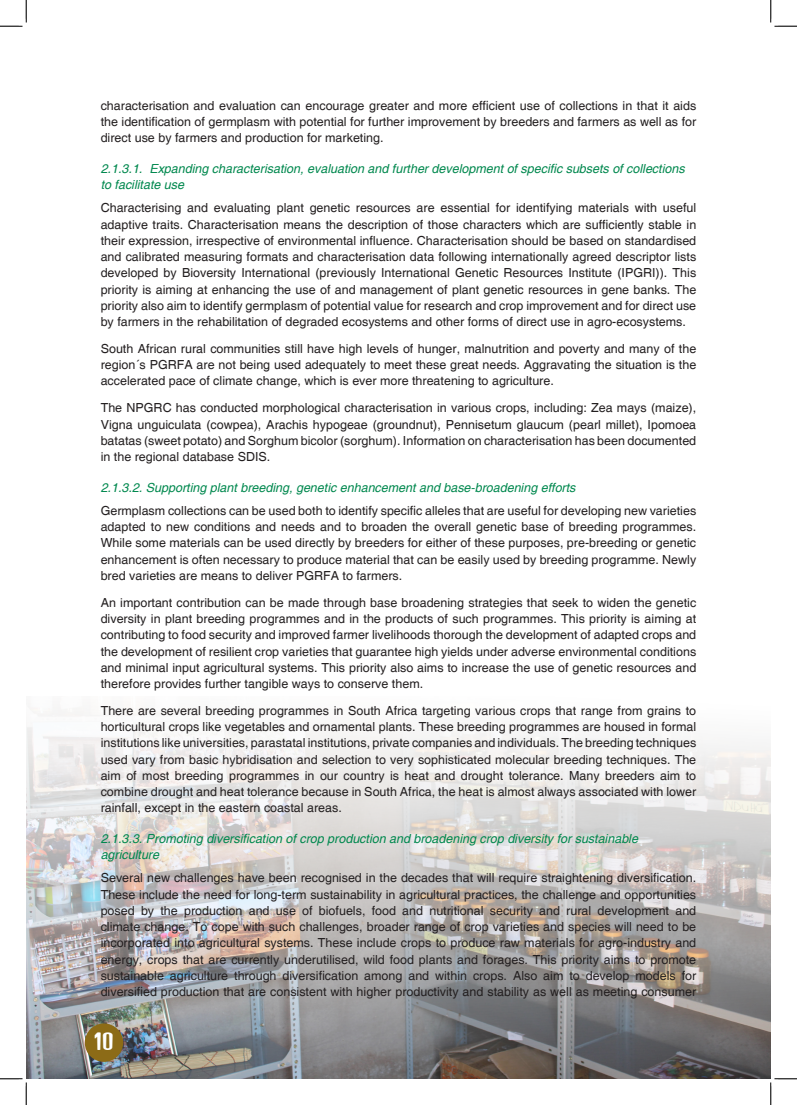
<style>
.page{position:relative;width:797px;height:1105px;background:#fff}
.page>*{position:absolute;margin:0;border:0;box-sizing:border-box;transform-origin:0 0}
.t1{font:21.25px "Denk One";color:#fff}
.Body_text{font:12.5px/16.2px "Helvetica";color:#231f20;text-align:justify}
.Sub_3{font:italic 12.5px/16.2px "Helvetica";color:#00884e}
</style>
<div class="page">
<img style="left:26px;top:709px;width:744px;height:370px">
<div style="left:85px;top:1023px;width:38px;height:39px;background:#8c6b17;border-radius:50%"></div>
<svg style="left:0;top:0;width:27px;height:27px"></svg>
<svg style="left:0;top:1078px;width:27px;height:27px"></svg>
<svg style="left:770px;top:0;width:27px;height:27px"></svg>
<svg style="left:770px;top:1078px;width:27px;height:27px"></svg>
<p class="Body_text" style="left:101px;top:98px;width:597px">characterisation and evaluation can encourage greater and more efficient use of collections in that it aids the identification of germplasm with potential for further improvement by breeders and farmers as well as for direct use by farmers and production for marketing.</p>
<p class="Sub_3" style="left:101px;top:161px;width:585px">2.1.3.1. Expanding characterisation, evaluation and further development of specific subsets of collections to facilitate use</p>
<p class="Body_text" style="left:101px;top:200px;width:597px">Characterising and evaluating plant genetic resources are essential for identifying materials with useful adaptive traits. Characterisation means the description of those characters which are sufficiently stable in their expression, irrespective of environmental influence. Characterisation should be based on standardised and calibrated measuring formats and characterisation data following internationally agreed descriptor lists developed by Bioversity International (previously International Genetic Resources Institute (IPGRI)). This priority is aiming at enhancing the use of and management of plant genetic resources in gene banks. The priority also aim to identify germplasm of potential value for research and crop improvement and for direct use by farmers in the rehabilitation of degraded ecosystems and other forms of direct use in agro-ecosystems.</p>
<p class="Body_text" style="left:101px;top:341px;width:597px">South African rural communities still have high levels of hunger, malnutrition and poverty and many of the region´s PGRFA are not being used adequately to meet these great needs. Aggravating the situation is the accelerated pace of climate change, which is ever more threatening to agriculture.</p>
<p class="Body_text" style="left:101px;top:400px;width:597px">The NPGRC has conducted morphological characterisation in various crops, including: Zea mays (maize), Vigna unguiculata (cowpea), Arachis hypogeae (groundnut), Pennisetum glaucum (pearl millet), Ipomoea batatas (sweet potato) and Sorghum bicolor (sorghum). Information on characterisation has been documented in the regional database SDIS.</p>
<p class="Sub_3" style="left:101px;top:479px;width:476px">2.1.3.2. Supporting plant breeding, genetic enhancement and base-broadening efforts</p>
<p class="Body_text" style="left:101px;top:503px;width:597px">Germplasm collections can be used both to identify specific alleles that are useful for developing new varieties adapted to new conditions and needs and to broaden the overall genetic base of breeding programmes.<br>While some materials can be used directly by breeders for either of these purposes, pre-breeding or genetic enhancement is often necessary to produce material that can be easily used by breeding programme. Newly bred varieties are means to deliver PGRFA to farmers.</p>
<p class="Body_text" style="left:101px;top:595px;width:597px">An important contribution can be made through base broadening strategies that seek to widen the genetic diversity in plant breeding programmes and in the products of such programmes. This priority is aiming at contributing to food security and improved farmer livelihoods thorough the development of adapted crops and the development of resilient crop varieties that guarantee high yields under adverse environmental conditions and minimal input agricultural systems. This priority also aims to increase the use of genetic resources and therefore provides further tangible ways to conserve them.</p>
<p class="Body_text" style="left:101px;top:703px;width:597px">There are several breeding programmes in South Africa targeting various crops that range from grains to horticultural crops like vegetables and ornamental plants. These breeding programmes are housed in formal institutions like universities, parastatal institutions, private companies and individuals. The breeding techniques used vary from basic hybridisation and selection to very sophisticated molecular breeding techniques. The aim of most breeding programmes in our country is heat and drought tolerance. Many breeders aim to combine drought and heat tolerance because in South Africa, the heat is almost always associated with lower rainfall, except in the eastern coastal areas.</p>
<p class="Sub_3" style="left:101px;top:831px;width:539px">2.1.3.3. Promoting diversification of crop production and broadening crop diversity for sustainable agriculture</p>
<p class="Body_text" style="left:101px;top:870px;width:597px">Several new challenges have been recognised in the decades that will require straightening diversification.<br>These include the need for long-term sustainability in agricultural practices, the challenge and opportunities posed by the production and use of biofuels, food and nutritional security and rural development and climate change. To cope with such challenges, broader range of crop varieties and species will need to be incorporated into agricultural systems. These include crops to produce raw materials for agro-industry and energy, crops that are currently underutilised, wild food plants and forages. This priority aims to promote sustainable agriculture through diversification among and within crops. Also aim to develop models for diversified production that are consistent with higher productivity and stability as well as meeting consumer</p>
<p class="t1" style="left:95px;top:1028px;width:21px">10</p>
</div>
